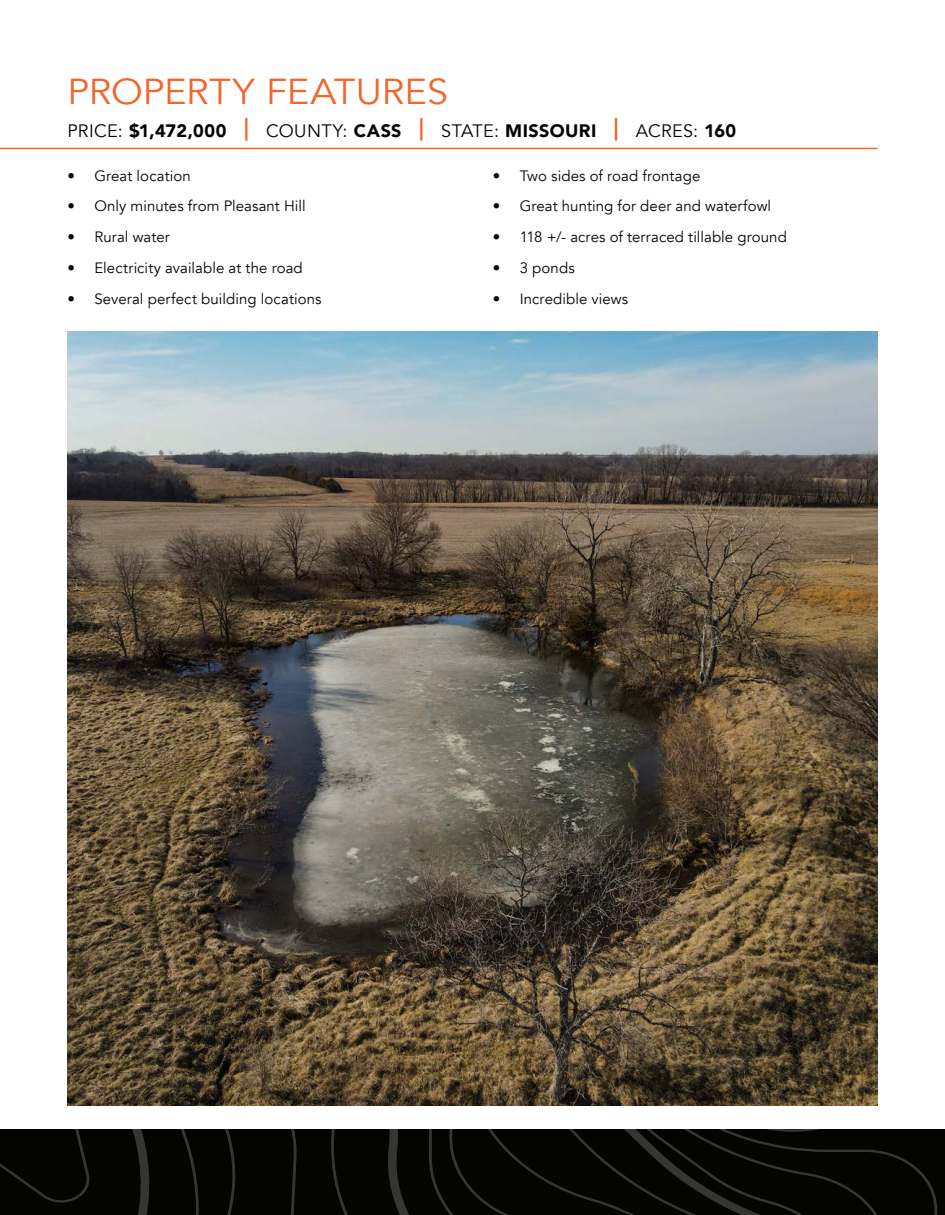
<style>
.page{position:relative;width:945px;height:1215px;background:#fff}
.page>*{position:absolute;margin:0;border:0;box-sizing:border-box;transform-origin:0 0}
.t1{font:36px "Avenir";color:#f2662a;scale:1.05 1}
.t2{font:18px "Avenir";letter-spacing:.02em;color:#040503}
.t3{font:15px "Avenir";letter-spacing:.005em;color:#040503}
.s1{font-weight:900}
.s2{font-weight:900;font-size:22.5px;color:#f2662a}
</style>
<div class="page">
<img style="left:68px;top:331px;width:810px;height:774px">
<hr style="left:0;top:148px;width:878px;height:1px;background:#f2662a">
<svg style="left:0;top:1129px;width:945px;height:86px;background:#080907"></svg>
<p class="t1" style="left:68px;top:70px;width:364px">PROPERTY FEATURES</p>
<p class="t2" style="left:68px;top:120px;width:670px">PRICE: <span class="s1">$1,472,000</span> <span class="s2">|</span> COUNTY: <span class="s1">CASS</span> <span class="s2">|</span> STATE: <span class="s1">MISSOURI</span> <span class="s2">|</span> ACRES: <span class="s1">160</span></p>
<p class="t3" style="left:68px;top:166px;width:125px">• Great location</p>
<p class="t3" style="left:68px;top:197px;width:240px">• Only minutes from Pleasant Hill</p>
<p class="t3" style="left:68px;top:228px;width:104px">• Rural water</p>
<p class="t3" style="left:68px;top:259px;width:237px">• Electricity available at the road</p>
<p class="t3" style="left:68px;top:289px;width:256px">• Several perfect building locations</p>
<p class="t3" style="left:493px;top:166px;width:209px">• Two sides of road frontage</p>
<p class="t3" style="left:493px;top:197px;width:280px">• Great hunting for deer and waterfowl</p>
<p class="t3" style="left:493px;top:228px;width:296px">• 118 +/- acres of terraced tillable ground</p>
<p class="t3" style="left:493px;top:259px;width:84px">• 3 ponds</p>
<p class="t3" style="left:493px;top:289px;width:137px">• Incredible views</p>
</div>
